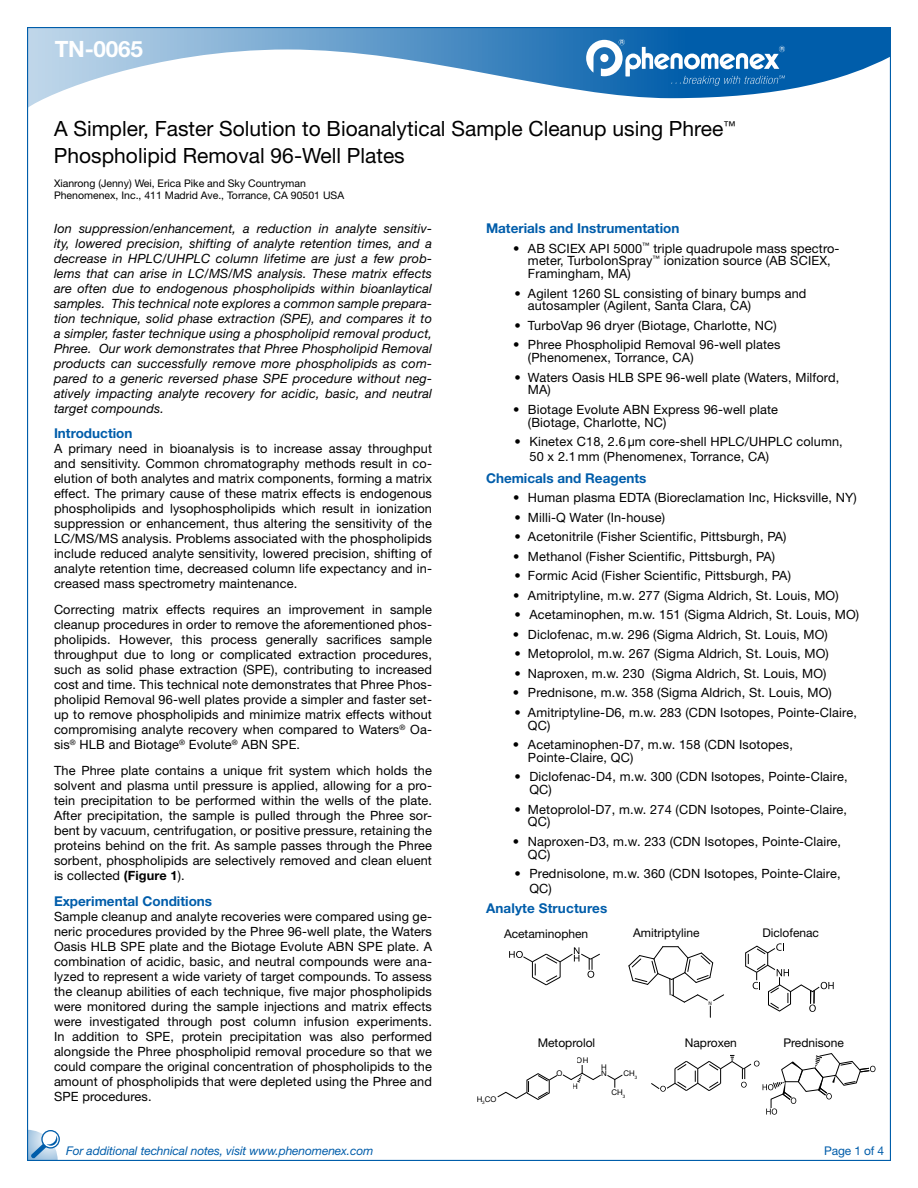
<style>
.page{position:relative;width:918px;height:1188px;background:#fff}
.page>*{position:absolute;margin:0;border:0;box-sizing:border-box;transform-origin:0 0}
.t1{font:700 22.5px "Helvetica Neue LT Std";letter-spacing:-.01em;color:#fff}
.t2{font:21px/27px "Helvetica Neue LT Std";color:#000}
.t3{font:700 13.5px "Helvetica Neue LT Std";color:#005daa}
.t4{font:12.75px/15px "Helvetica Neue LT Std";letter-spacing:.01em;color:#000}
.t5{font:italic 12.75px/15px "Helvetica Neue LT Std";letter-spacing:.01em;color:#000;text-align:justify}
.t6{font:12px "Helvetica Neue LT Std";color:#000}
.t7{font:italic 12px "Helvetica Neue LT Std";letter-spacing:-.01em;color:#005daa}
.t8{font:12px "Helvetica Neue LT Std";letter-spacing:-.01em;color:#005daa}
.t9{font:10.5px/12px "Helvetica Neue LT Std";color:#000}
.t10{font:7.8px/12.5px "Helvetica Neue LT Std";color:#000}
.t11{font:5.25px "Helvetica Neue";color:#000}
.s1{font-weight:700}
</style>
<div class="page">
<svg style="left:29px;top:29px;width:860px;height:78px"></svg>
<svg style="left:586px;top:39px;width:199px;height:47px"></svg>
<svg style="left:27px;top:1130px;width:33px;height:30px"></svg>
<svg style="left:509px;top:947px;width:91px;height:38px"></svg>
<svg style="left:745px;top:943px;width:89px;height:69px"></svg>
<svg style="left:628px;top:946px;width:96px;height:71px"></svg>
<svg style="left:497px;top:1065px;width:126px;height:35px"></svg>
<svg style="left:651px;top:1053px;width:225px;height:62px"></svg>
<h1 class="t1" style="left:55px;top:35px;width:90px">TN-0065</h1>
<h2 class="t2" style="left:54px;top:115px;width:683px">A Simpler, Faster Solution to Bioanalytical Sample Cleanup using Phree<sup>™<br></sup>Phospholipid Removal 96-Well Plates</h2>
<p class="t9" style="left:54px;top:178px;width:292px">Xianrong (Jenny) Wei, Erica Pike and Sky Countryman<br>Phenomenex, Inc., 411 Madrid Ave., Torrance, CA 90501 USA</p>
<p class="t5" style="left:54px;top:220px;width:380px">Ion suppression/enhancement, a reduction in analyte sensitiv&shy;ity, lowered precision, shifting of analyte retention times, and a decrease in HPLC/UHPLC column lifetime are just a few prob&shy;lems that can arise in LC/MS/MS analysis. These matrix effects are often due to endogenous phospholipids within bioanlaytical samples. This technical note explores a common sample prepara&shy;tion technique, solid phase extraction (SPE), and compares it to a simpler, faster technique using a phospholipid removal product, Phree. Our work demonstrates that Phree Phospholipid Removal products can successfully remove more phospholipids as com&shy;pared to a generic reversed phase SPE procedure without neg&shy;atively impacting analyte recovery for acidic, basic, and neutral target compounds.</p>
<p class="t3" style="left:54px;top:425px;width:80px">Introduction</p>
<p class="t4" style="left:54px;top:441px;width:380px;text-align:justify">A primary need in bioanalysis is to increase assay throughput and sensitivity. Common chromatography methods result in co&shy;elution of both analytes and matrix components, forming a matrix effect. The primary cause of these matrix effects is endogenous phospholipids and lysophospholipids which result in ionization suppression or enhancement, thus altering the sensitivity of the LC/MS/MS analysis. Problems associated with the phospholipids include reduced analyte sensitivity, lowered precision, shifting of analyte retention time, decreased column life expectancy and in&shy;creased mass spectrometry maintenance.</p>
<p class="t4" style="left:54px;top:602px;width:380px;text-align:justify">Correcting matrix effects requires an improvement in sample cleanup procedures in order to remove the aforementioned phos&shy;pholipids. However, this process generally sacrifices sample throughput due to long or complicated extraction procedures, such as solid phase extraction (SPE), contributing to increased cost and time. This technical note demonstrates that Phree Phos&shy;pholipid Removal 96-well plates provide a simpler and faster set&shy;up to remove phospholipids and minimize matrix effects without compromising analyte recovery when compared to Waters<sup>®</sup> Oa&shy;sis<sup>®</sup> HLB and Biotage<sup>®</sup> Evolute<sup>®</sup> ABN SPE.</p>
<p class="t4" style="left:54px;top:763px;width:380px;text-align:justify">The Phree plate contains a unique frit system which holds the solvent and plasma until pressure is applied, allowing for a pro&shy;tein precipitation to be performed within the wells of the plate.<br>After precipitation, the sample is pulled through the Phree sor&shy;bent by vacuum, centrifugation, or positive pressure, retaining the proteins behind on the frit. As sample passes through the Phree sorbent, phospholipids are selectively removed and clean eluent is collected <span class="s1">(Figure 1</span>).</p>
<p class="t3" style="left:54px;top:893px;width:160px">Experimental Conditions</p>
<p class="t4" style="left:54px;top:909px;width:380px;text-align:justify">Sample cleanup and analyte recoveries were compared using ge&shy;neric procedures provided by the Phree 96-well plate, the Waters Oasis HLB SPE plate and the Biotage Evolute ABN SPE plate. A combination of acidic, basic, and neutral compounds were ana&shy;lyzed to represent a wide variety of target compounds. To assess the cleanup abilities of each technique, five major phospholipids were monitored during the sample injections and matrix effects were investigated through post column infusion experiments.<br>In addition to SPE, protein precipitation was also performed alongside the Phree phospholipid removal procedure so that we could compare the original concentration of phospholipids to the amount of phospholipids that were depleted using the Phree and SPE procedures.</p>
<p class="t3" style="left:486px;top:220px;width:195px">Materials and Instrumentation</p>
<p class="t4" style="left:528px;top:242px;width:313px;line-height:12.8px;text-indent:-15px">• AB SCIEX API 5000<sup>™</sup> triple quadrupole mass spectro&shy;meter, TurboIonSpray<sup>™</sup> ionization source (AB SCIEX,<br>Framingham, MA)</p>
<p class="t4" style="left:528px;top:287px;width:280px;line-height:12.8px;text-indent:-14px">• Agilent 1260 SL consisting of binary bumps and autosampler (Agilent, Santa Clara, CA)</p>
<p class="t4" style="left:514px;top:318px;width:264px">• TurboVap 96 dryer (Biotage, Charlotte, NC)</p>
<p class="t4" style="left:528px;top:338px;width:254px;line-height:12.8px;text-indent:-15px">• Phree Phospholipid Removal 96-well plates (Phenomenex, Torrance, CA)</p>
<p class="t4" style="left:528px;top:371px;width:313px;line-height:12.8px;text-indent:-14px">• Waters Oasis HLB SPE 96-well plate (Waters, Milford,<br>MA)</p>
<p class="t4" style="left:528px;top:403px;width:252px;line-height:12.8px;text-indent:-15px">• Biotage Evolute ABN Express 96-well plate (Biotage, Charlotte, NC)</p>
<p class="t4" style="left:530px;top:434px;width:315px;text-indent:-15px">• Kinetex C18, 2.6 µm core-shell HPLC/UHPLC column,<br>50 x 2.1 mm (Phenomenex, Torrance, CA)</p>
<p class="t3" style="left:486px;top:470px;width:162px">Chemicals and Reagents</p>
<p class="t4" style="left:513px;top:490px;width:345px">• Human plasma EDTA (Bioreclamation Inc, Hicksville, NY)</p>
<p class="t4" style="left:514px;top:510px;width:152px">• Milli-Q Water (In-house)</p>
<p class="t4" style="left:514px;top:529px;width:274px">• Acetonitrile (Fisher Scientific, Pittsburgh, PA)</p>
<p class="t4" style="left:513px;top:549px;width:264px">• Methanol (Fisher Scientific, Pittsburgh, PA)</p>
<p class="t4" style="left:514px;top:568px;width:278px">• Formic Acid (Fisher Scientific, Pittsburgh, PA)</p>
<p class="t4" style="left:513px;top:588px;width:327px">• Amitriptyline, m.w. 277 (Sigma Aldrich, St. Louis, MO)</p>
<p class="t4" style="left:514px;top:607px;width:346px">• Acetaminophen, m.w. 151 (Sigma Aldrich, St. Louis, MO)</p>
<p class="t4" style="left:513px;top:627px;width:316px">• Diclofenac, m.w. 296 (Sigma Aldrich, St. Louis, MO)</p>
<p class="t4" style="left:514px;top:646px;width:316px">• Metoprolol, m.w. 267 (Sigma Aldrich, St. Louis, MO)</p>
<p class="t4" style="left:514px;top:666px;width:314px">• Naproxen, m.w. 230 (Sigma Aldrich, St. Louis, MO)</p>
<p class="t4" style="left:513px;top:685px;width:320px">• Prednisone, m.w. 358 (Sigma Aldrich, St. Louis, MO)</p>
<p class="t4" style="left:528px;top:706px;width:330px;line-height:12.8px;text-indent:-14px">• Amitriptyline-D6, m.w. 283 (CDN Isotopes, Pointe-Claire,<br>QC)</p>
<p class="t4" style="left:528px;top:738px;width:266px;line-height:12.8px;text-indent:-15px">• Acetaminophen-D7, m.w. 158 (CDN Isotopes,<br>Pointe-Claire, QC)</p>
<p class="t4" style="left:529px;top:770px;width:320px;line-height:12.8px;text-indent:-15px">• Diclofenac-D4, m.w. 300 (CDN Isotopes, Pointe-Claire,<br>QC)</p>
<p class="t4" style="left:528px;top:802px;width:321px;line-height:12.8px;text-indent:-14px">• Metoprolol-D7, m.w. 274 (CDN Isotopes, Pointe-Claire,<br>QC)</p>
<p class="t4" style="left:528px;top:835px;width:315px;line-height:12.8px;text-indent:-15px">• Naproxen-D3, m.w. 233 (CDN Isotopes, Pointe-Claire,<br>QC)</p>
<p class="t4" style="left:529px;top:866px;width:313px;text-indent:-15px">• Prednisolone, m.w. 360 (CDN Isotopes, Pointe-Claire,<br>QC)</p>
<p class="t3" style="left:486px;top:899px;width:123px">Analyte Structures</p>
<p class="t6" style="left:504px;top:926px;width:86px">Acetaminophen</p>
<p class="t6" style="left:633px;top:925px;width:68px">Amitriptyline</p>
<p class="t6" style="left:762px;top:925px;width:58px">Diclofenac</p>
<p class="t11" style="left:709px;top:1000px;width:5px">N</p>
<p class="t6" style="left:538px;top:1036px;width:59px">Metoprolol</p>
<p class="t6" style="left:685px;top:1036px;width:54px">Naproxen</p>
<p class="t6" style="left:783px;top:1036px;width:62px">Prednisone</p>
<p class="t10" style="left:577px;top:1042px;width:13px">OH<br>OH</p>
<p class="t10" style="left:601px;top:1063px;width:7px;line-height:6.6px">H<br>N</p>
<p class="t10" style="left:557px;top:1066px;width:7px">O</p>
<p class="t10" style="left:623px;top:1067px;width:15px">CH<sub>3</sub></p>
<p class="t10" style="left:611px;top:1086px;width:15px">CH<sub>3</sub></p>
<p class="t10" style="left:573px;top:1080px;width:7px">H</p>
<p class="t10" style="left:477px;top:1093px;width:21px">H<sub>3</sub>CO</p>
<p class="t7" style="left:66px;top:1143px;width:309px">For additional technical notes, visit www.phenomenex.com</p>
<p class="t8" style="left:824px;top:1143px;width:62px">Page 1 of 4</p>
</div>
